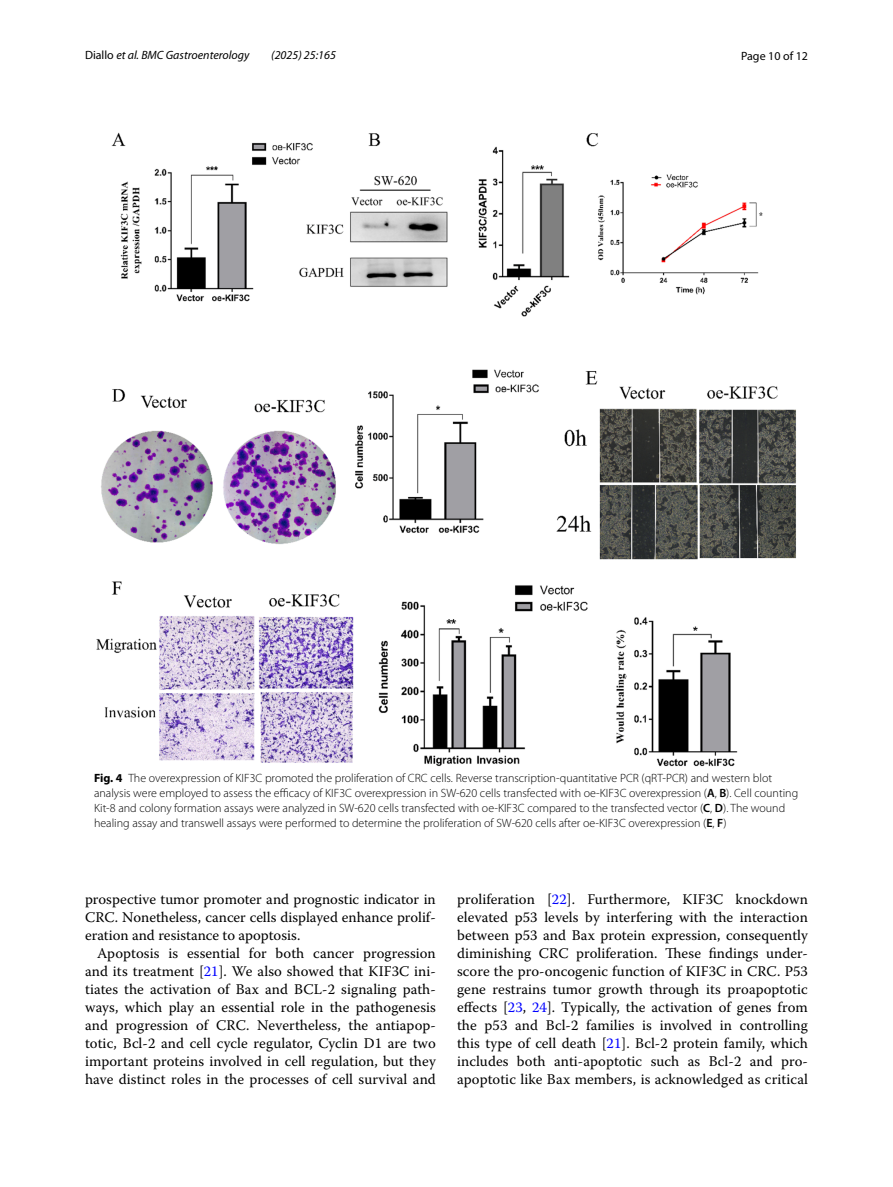
<style>
.page{position:relative;width:893px;height:1187px;background:#fff}
.page>*{position:absolute;margin:0;border:0;box-sizing:border-box;transform-origin:0 0}
.t1{font:14.7px/18px "Warnock Pro";letter-spacing:.005em;color:#000;text-align:justify}
.t2{font:300 12px/15px "Myriad Pro";color:#000}
.t3{font:italic 12px "Myriad Pro";color:#000}
.t4{font:12px "Myriad Pro";color:#000}
.s1{font-style:normal}
.s2{font-weight:700}
.s3{font-weight:600}
.s4{color:#00f}
</style>
<div class="page">
<img style="left:96px;top:133px;width:700px;height:633px">
<p class="t3" style="left:85px;top:48px;width:166px"><span class="s1">Diallo</span> et al. BMC Gastroenterology</p>
<p class="t3" style="left:271px;top:48px;width:66px">(2025) 25:165</p>
<p class="t4" style="left:741px;top:48px;width:68px">Page 10 of 12</p>
<p class="t2" style="left:94px;top:770px;width:706px"><span class="s2">Fig. 4</span> The overexpression of KIF3C promoted the proliferation of CRC cells. Reverse transcription-quantitative PCR (qRT-PCR) and western blot analysis were employed to assess the efficacy of KIF3C overexpression in SW-620 cells transfected with oe-KIF3C overexpression (<span class="s3">A</span>, <span class="s3">B</span>). Cell counting Kit-8 and colony formation assays were analyzed in SW-620 cells transfected with oe-KIF3C compared to the transfected vector (<span class="s3">C</span>, <span class="s3">D</span>). The wound healing assay and transwell assays were performed to determine the proliferation of SW-620 cells after oe-KIF3C overexpression (<span class="s3">E</span>, <span class="s3">F</span>)</p>
<p class="t1" style="left:85px;top:890px;width:352px">prospective tumor promoter and prognostic indicator in CRC. Nonetheless, cancer cells displayed enhance prolif&shy;eration and resistance to apoptosis.</p>
<p class="t1" style="left:85px;top:944px;width:352px;text-indent:12px">Apoptosis is essential for both cancer progression and its treatment [<span class="s4">21</span>]. We also showed that KIF3C ini&shy;tiates the activation of Bax and BCL-2 signaling path&shy;ways, which play an essential role in the pathogenesis and progression of CRC. Nevertheless, the antiapop&shy;totic, Bcl-2 and cell cycle regulator, Cyclin D1 are two important proteins involved in cell regulation, but they have distinct roles in the processes of cell survival and</p>
<p class="t1" style="left:457px;top:890px;width:352px">proliferation [<span class="s4">22</span>]. Furthermore, KIF3C knockdown elevated p53 levels by interfering with the interaction between p53 and Bax protein expression, consequently diminishing CRC proliferation. These findings under&shy;score the pro-oncogenic function of KIF3C in CRC. P53 gene restrains tumor growth through its proapoptotic effects [<span class="s4">23</span>, <span class="s4">24</span>]. Typically, the activation of genes from the p53 and Bcl-2 families is involved in controlling this type of cell death [<span class="s4">21</span>]. Bcl-2 protein family, which includes both anti-apoptotic such as Bcl-2 and pro&shy;apoptotic like Bax members, is acknowledged as critical</p>
</div>
